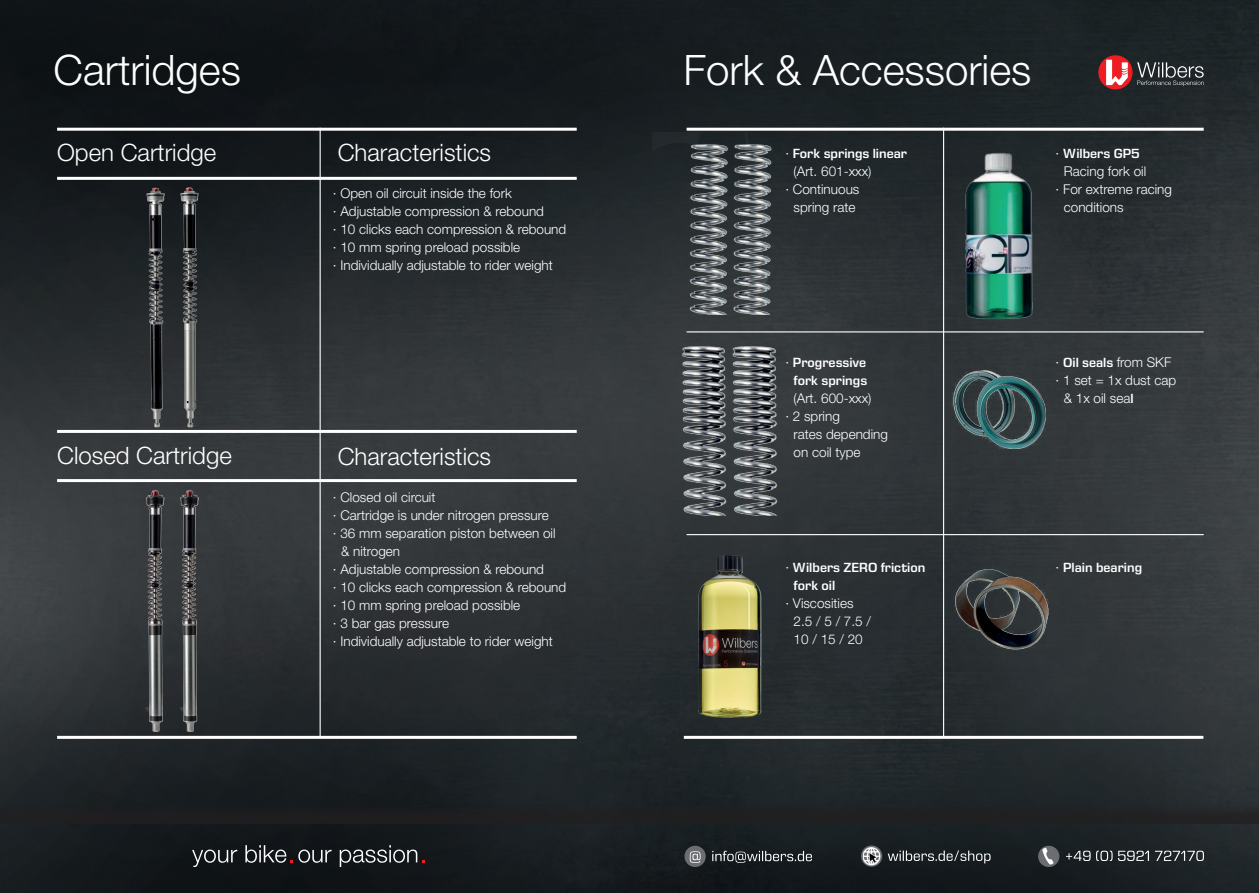
<style>
.page{position:relative;width:1259px;height:893px;background:#fff}
.page>*{position:absolute;margin:0;border:0;box-sizing:border-box;transform-origin:0 0}
.t1{font:300 42px "Helvetica Neue LT Pro";color:#fff}
.t2{font:300 24px "Helvetica Neue LT Pro";color:#fff}
.t3{font:300 13.5px/18px "Helvetica Neue LT Pro";color:#fff}
.t4{font:600 13.5px/18px "Eurostile Next LT Pro";color:#fff;text-align:right}
.s1{font-family:"Helvetica Neue LT Pro";font-weight:300}
.s2{font-family:"Eurostile Next LT Pro";font-weight:600}
</style>
<div class="page">
<img style="left:0;top:0;width:1259px;height:802px">
<div style="left:0;top:802px;width:1259px;height:91px;background:#231f20"></div>
<img style="left:0;top:825px;width:1259px;height:68px">
<svg style="left:192px;top:845px;width:232px;height:22px;background:#373a3d"></svg>
<svg style="left:1098px;top:55px;width:34px;height:34px"></svg>
<svg style="left:1106px;top:60px;width:21px;height:25px"></svg>
<svg style="left:1137px;top:62px;width:66px;height:24px;background:#4d5254"></svg>
<div style="left:684px;top:846px;width:22px;height:21px;background:#6c6d70;border-radius:50%"></div>
<svg style="left:690px;top:851px;width:10px;height:12px"></svg>
<svg style="left:712px;top:851px;width:100px;height:12px"></svg>
<svg style="left:861px;top:845px;width:21px;height:22px"></svg>
<img style="left:862px;top:845px;width:19px;height:21px">
<svg style="left:887px;top:850px;width:103px;height:13px"></svg>
<div style="left:1038px;top:846px;width:21px;height:21px;background:#6c6d70;border-radius:50%"></div>
<svg style="left:1042px;top:848px;width:11px;height:16px"></svg>
<svg style="left:1066px;top:851px;width:138px;height:10px"></svg>
<hr style="left:57px;top:177px;width:520px;height:3px;background:#fff">
<hr style="left:57px;top:736px;width:520px;height:3px;background:#fff">
<hr style="left:684px;top:736px;width:519px;height:3px;background:#fff">
<hr style="left:686px;top:331px;width:517px;height:1px;background:#fff">
<hr style="left:686px;top:534px;width:517px;height:1px;background:#fff">
<hr style="left:57px;top:128px;width:520px;height:3px;background:#fff">
<hr style="left:57px;top:479px;width:520px;height:3px;background:#fff">
<hr style="left:57px;top:430px;width:520px;height:3px;background:#fff">
<hr style="left:686px;top:128px;width:517px;height:3px;background:#fff">
<hr style="left:319px;top:128px;width:2px;height:609px;background:#fff">
<hr style="left:943px;top:128px;width:1px;height:609px;background:#fff">
<img style="left:124px;top:180px;width:104px;height:250px">
<img style="left:127px;top:484px;width:98px;height:250px">
<img style="left:650px;top:133px;width:145px;height:182px">
<img style="left:665px;top:331px;width:153px;height:184px">
<img style="left:948px;top:353px;width:102px;height:102px">
<img style="left:948px;top:561px;width:102px;height:101px">
<img style="left:674px;top:538px;width:111px;height:181px">
<img style="left:938px;top:143px;width:124px;height:187px">
<h1 class="t1" style="left:53px;top:45px;width:189px">Cartridges</h1>
<h1 class="t1" style="left:683px;top:45px;width:349px">Fork &amp; Accessories</h1>
<h2 class="t2" style="left:57px;top:138px;width:161px">Open Cartridge</h2>
<h2 class="t2" style="left:338px;top:138px;width:155px">Characteristics</h2>
<p class="t3" style="left:333px;top:184px;width:235px">· Open oil circuit inside the fork<br>· Adjustable compression &amp; rebound<br>· 10 clicks each compression &amp; rebound · 10 mm spring preload possible<br>· Individually adjustable to rider weight</p>
<p class="t4" style="left:785px;top:144px;width:123px"><span class="s1">·</span> Fork springs linear</p>
<p class="t3" style="left:793px;top:162px;width:79px">(Art. 601-xxx)</p>
<p class="t3" style="left:785px;top:180px;width:76px">· Continuous</p>
<p class="t3" style="left:793px;top:198px;width:63px">spring rate</p>
<p class="t4" style="left:1055px;top:144px;width:86px"><span class="s1">·</span> Wilbers GP5</p>
<p class="t3" style="left:1064px;top:162px;width:84px">Racing fork oil</p>
<p class="t3" style="left:1055px;top:180px;width:118px">· For extreme racing</p>
<p class="t3" style="left:1064px;top:198px;width:61px">conditions</p>
<h2 class="t2" style="left:57px;top:440px;width:176px">Closed Cartridge</h2>
<h2 class="t2" style="left:338px;top:442px;width:155px">Characteristics</h2>
<p class="t3" style="left:333px;top:488px;width:104px">· Closed oil circuit</p>
<p class="t3" style="left:333px;top:506px;width:217px">· Cartridge is under nitrogen pressure</p>
<p class="t3" style="left:333px;top:524px;width:224px">· 36 mm separation piston between oil</p>
<p class="t3" style="left:341px;top:542px;width:61px">&amp; nitrogen</p>
<p class="t3" style="left:333px;top:560px;width:213px">· Adjustable compression &amp; rebound</p>
<p class="t3" style="left:333px;top:578px;width:235px">· 10 clicks each compression &amp; rebound</p>
<p class="t3" style="left:333px;top:596px;width:189px">· 10 mm spring preload possible</p>
<p class="t3" style="left:333px;top:614px;width:118px">· 3 bar gas pressure</p>
<p class="t3" style="left:333px;top:632px;width:221px">· Individually adjustable to rider weight</p>
<p class="t4" style="left:785px;top:354px;width:83px"><span class="s1">·</span> Progressive fork springs</p>
<p class="t3" style="left:785px;top:389px;width:88px;text-indent:8px">(Art. 600-xxx) · 2 spring</p>
<p class="t3" style="left:793px;top:425px;width:96px">rates depending on coil type</p>
<p class="t4" style="left:793px;top:558px;width:133px;text-align:left;text-indent:-8px"><span class="s1">·</span> Wilbers ZERO friction fork oil</p>
<p class="t3" style="left:793px;top:593px;width:79px;text-indent:-8px">· Viscosities<br>2.5 / 5 / 7.5 /<br>10 / 15 / 20</p>
<p class="t3" style="left:1055px;top:353px;width:117px">· <span class="s2">Oil seals</span> from SKF</p>
<p class="t3" style="left:1055px;top:371px;width:122px">· 1 set = 1x dust cap</p>
<p class="t3" style="left:1064px;top:389px;width:71px">&amp; 1x oil sea<span class="s2">l</span></p>
<p class="t4" style="left:1055px;top:558px;width:88px"><span class="s1">·</span> Plain bearing</p>
</div>
